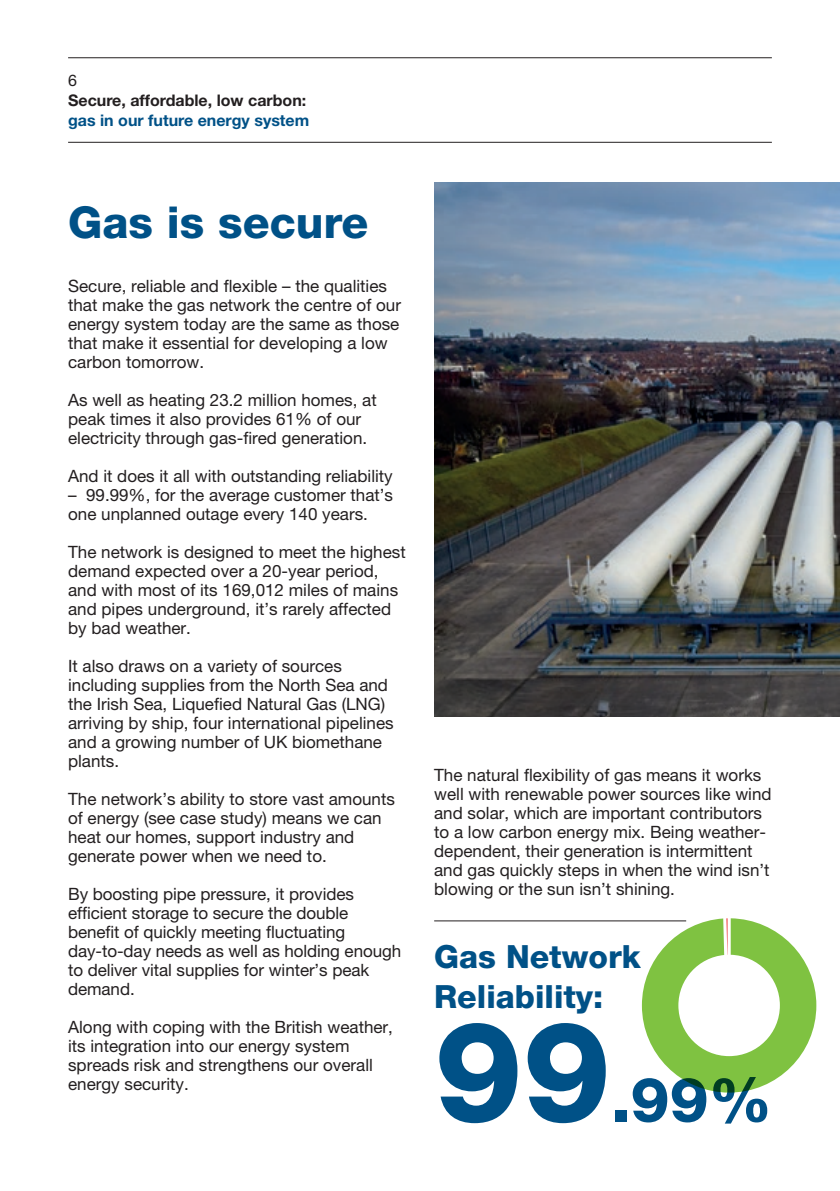
<style>
.page{position:relative;width:840px;height:1191px;background:#fff}
.page>*{position:absolute;margin:0;border:0;box-sizing:border-box;transform-origin:0 0}
.t1{font:800 140px "Helvetica Neue LT";color:#005187}
.t2{font:800 62px "Helvetica Neue LT";color:#005187}
.t3{font:800 44px "Helvetica Neue LT";color:#005187}
.t4{font:800 32px/40px "Helvetica Neue LT";color:#005187}
.t5{font:17px/19px "Helvetica Neue LT";color:#231f20}
.t6{font:700 16px "Helvetica Neue LT";color:#231f20}
.t7{font:700 16px "Helvetica Neue LT";color:#005187}
.t8{font:16px "Helvetica Neue LT";color:#231f20}
</style>
<div class="page">
<hr style="left:68px;top:57px;width:703px;height:1px;background:#231f20">
<hr style="left:68px;top:142px;width:703px;height:1px;background:#231f20">
<img style="left:434px;top:182px;width:405px;height:534px">
<hr style="left:434px;top:920px;width:251px;height:1px;background:#231f20">
<svg style="left:641px;top:918px;width:174px;height:174px"></svg>
<p class="t8" style="left:68px;top:71px;width:10px">6</p>
<p class="t6" style="left:68px;top:91px;width:239px">Secure, affordable, low carbon:</p>
<p class="t7" style="left:68px;top:111px;width:242px">gas in our future energy system</p>
<h3 class="t3" style="left:68px;top:197px;width:301px">Gas is secure</h3>
<p class="t5" style="left:68px;top:276px;width:334px">Secure, reliable and flexible – the qualities that make the gas network the centre of our energy system today are the same as those that make it essential for developing a low carbon tomorrow.</p>
<p class="t5" style="left:68px;top:390px;width:310px">As well as heating 23.2 million homes, at peak times it also provides 61% of our electricity through gas-fired generation.</p>
<p class="t5" style="left:68px;top:466px;width:326px">And it does it all with outstanding reliability</p>
<p class="t5" style="left:68px;top:485px;width:326px">– 99.99%, for the average customer that’s one unplanned outage every 140 years.</p>
<p class="t5" style="left:68px;top:542px;width:339px">The network is designed to meet the highest demand expected over a 20-year period, and with most of its 169,012 miles of mains and pipes underground, it’s rarely affected by bad weather.</p>
<p class="t5" style="left:68px;top:656px;width:327px">It also draws on a variety of sources including supplies from the North Sea and the Irish Sea, Liquefied Natural Gas (LNG) arriving by ship, four international pipelines and a growing number of UK biomethane plants.</p>
<p class="t5" style="left:68px;top:789px;width:328px">The network’s ability to store vast amounts of energy (see case study) means we can heat our homes, support industry and generate power when we need to.</p>
<p class="t5" style="left:68px;top:884px;width:334px">By boosting pipe pressure, it provides efficient storage to secure the double benefit of quickly meeting fluctuating day-to-day needs as well as holding enough to deliver vital supplies for winter’s peak demand.</p>
<p class="t5" style="left:68px;top:1017px;width:326px">Along with coping with the British weather, its integration into our energy system spreads risk and strengthens our overall energy security.</p>
<p class="t5" style="left:434px;top:765px;width:339px">The natural flexibility of gas means it works well with renewable power sources like wind and solar, which are important contributors to a low carbon energy mix. Being weather&shy;dependent, their generation is intermittent and gas quickly steps in when the wind isn’t blowing or the sun isn’t shining.</p>
<h3 class="t4" style="left:434px;top:936px;width:208px">Gas Network<br>Reliability:</h3>
<h1 class="t1" style="left:434px;top:988px;width:178px">99</h1>
<h2 class="t2" style="left:610px;top:1063px;width:162px">.99%</h2>
</div>
